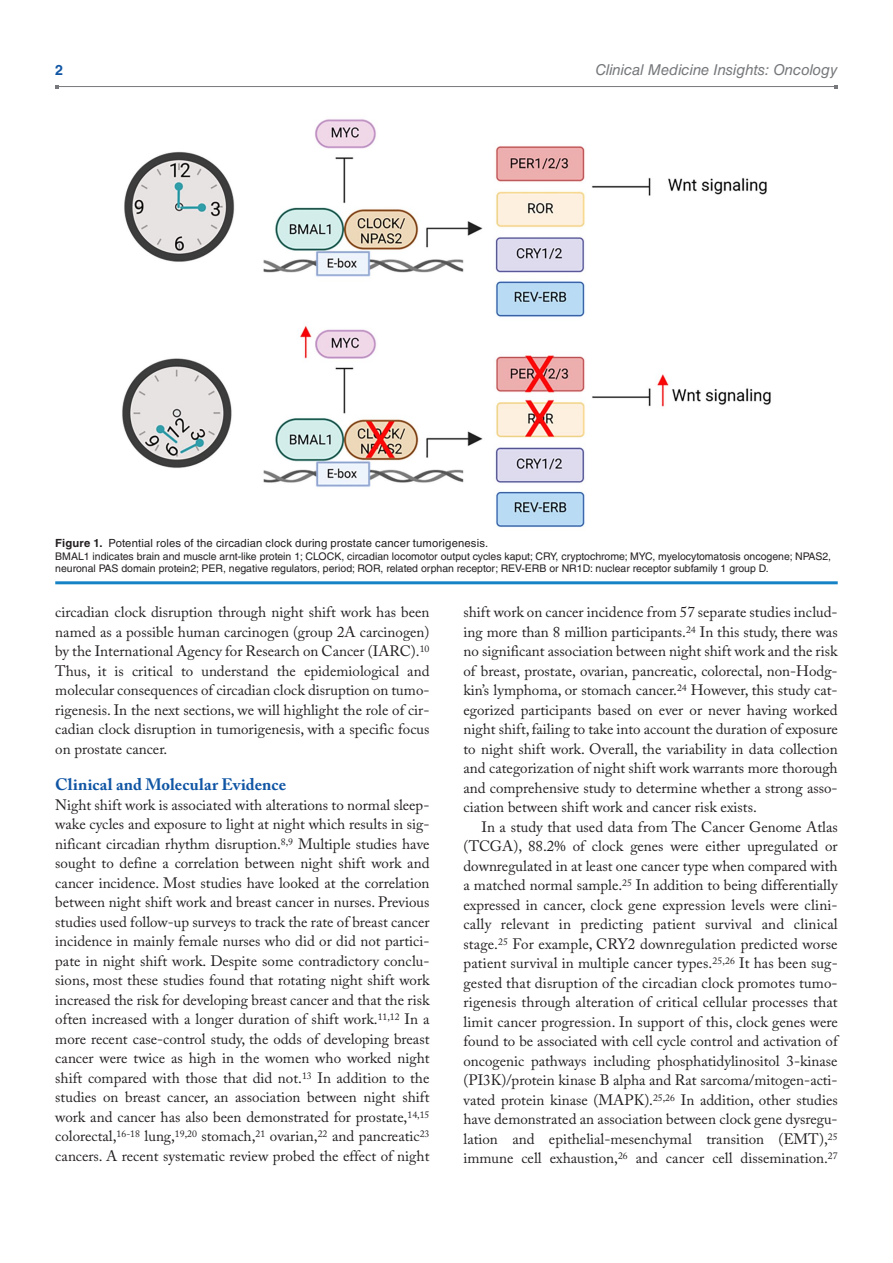
<style>
.page{position:relative;width:893px;height:1263px;background:#fff}
.page>*{position:absolute;margin:0;border:0;box-sizing:border-box;transform-origin:0 0}
.t1{font:700 16.5px "Adobe Caslon Pro";letter-spacing:.01em;color:#1055a4}
.t2{font:15px/19.5px "Adobe Caslon Pro";color:#231f20;text-align:justify}
.t3{font:italic 15px "Helvetica LT Std";letter-spacing:-.005em;color:#76787b}
.t4{font:700 14.25px "Helvetica LT Std";color:#1055a4}
.t5{font:11.25px "Helvetica LT Std";letter-spacing:.015em;color:#231f20}
.t6{font:10.5px/12.8px "Helvetica LT Std";color:#231f20}
.s1{font-weight:700}
</style>
<div class="page">
<hr style="left:57px;top:86px;width:779px;height:1px;background:#76787b">
<hr style="left:55px;top:581px;width:783px;height:3px;background:#1582c5">
<img style="left:122px;top:119px;width:649px;height:409px">
<p class="t4" style="left:55px;top:61px;width:9px">2</p>
<p class="t3" style="left:595px;top:61px;width:244px">Clinical Medicine Insights: Oncology</p>
<p class="t5" style="left:55px;top:536px;width:434px"><span class="s1">Figure 1.</span> Potential roles of the circadian clock during prostate cancer tumorigenesis.</p>
<p class="t6" style="left:55px;top:549px;width:777px">BMAL1 indicates brain and muscle arnt-like protein 1; CLOCK, circadian locomotor output cycles kaput; CRY, cryptochrome; MYC, myelocytomatosis oncogene; NPAS2, neuronal PAS domain protein2; PER, negative regulators, period; ROR, related orphan receptor; REV-ERB or NR1D: nuclear receptor subfamily 1 group D.</p>
<p class="t2" style="left:55px;top:602px;width:376px">circadian clock disruption through night shift work has been named as a possible human carcinogen (group 2A carcinogen) by the International Agency for Research on Cancer (IARC).<sup>10<br></sup>Thus, it is critical to understand the epidemiological and molecular consequences of circadian clock disruption on tumo&shy;rigenesis. In the next sections, we will highlight the role of cir&shy;cadian clock disruption in tumorigenesis, with a specific focus on prostate cancer.</p>
<p class="t1" style="left:55px;top:775px;width:232px">Clinical and Molecular Evidence</p>
<p class="t2" style="left:55px;top:795px;width:376px">Night shift work is associated with alterations to normal sleep&shy;wake cycles and exposure to light at night which results in sig&shy;nificant circadian rhythm disruption.<sup>8,9</sup> Multiple studies have sought to define a correlation between night shift work and cancer incidence. Most studies have looked at the correlation between night shift work and breast cancer in nurses. Previous studies used follow-up surveys to track the rate of breast cancer incidence in mainly female nurses who did or did not partici&shy;pate in night shift work. Despite some contradictory conclu&shy;sions, most these studies found that rotating night shift work increased the risk for developing breast cancer and that the risk often increased with a longer duration of shift work.<sup>11,12</sup> In a more recent case-control study, the odds of developing breast cancer were twice as high in the women who worked night shift compared with those that did not.<sup>13</sup> In addition to the studies on breast cancer, an association between night shift work and cancer has also been demonstrated for prostate,<sup>14,15 </sup>colorectal,<sup>16-18</sup> lung,<sup>19,20</sup> stomach,<sup>21</sup> ovarian,<sup>22</sup> and pancreatic<sup>23 </sup>cancers. A recent systematic review probed the effect of night</p>
<p class="t2" style="left:463px;top:602px;width:376px">shift work on cancer incidence from 57 separate studies includ&shy;ing more than 8 million participants.<sup>24</sup> In this study, there was no significant association between night shift work and the risk of breast, prostate, ovarian, pancreatic, colorectal, non-Hodg&shy;kin’s lymphoma, or stomach cancer.<sup>24</sup> However, this study cat&shy;egorized participants based on ever or never having worked night shift, failing to take into account the duration of exposure to night shift work. Overall, the variability in data collection and categorization of night shift work warrants more thorough and comprehensive study to determine whether a strong asso&shy;ciation between shift work and cancer risk exists.</p>
<p class="t2" style="left:463px;top:817px;width:376px;text-indent:18px">In a study that used data from The Cancer Genome Atlas (TCGA), 88.2% of clock genes were either upregulated or downregulated in at least one cancer type when compared with a matched normal sample.<sup>25</sup> In addition to being differentially expressed in cancer, clock gene expression levels were clini&shy;cally relevant in predicting patient survival and clinical stage.<sup>25</sup> For example, CRY2 downregulation predicted worse patient survival in multiple cancer types.<sup>25,26</sup> It has been sug&shy;gested that disruption of the circadian clock promotes tumo&shy;rigenesis through alteration of critical cellular processes that limit cancer progression. In support of this, clock genes were found to be associated with cell cycle control and activation of oncogenic pathways including phosphatidylinositol 3-kinase (PI3K)/protein kinase B alpha and Rat sarcoma/mitogen-acti&shy;vated protein kinase (MAPK).<sup>25,26</sup> In addition, other studies have demonstrated an association between clock gene dysregu&shy;lation and epithelial-mesenchymal transition (EMT),<sup>25 </sup>immune cell exhaustion,<sup>26</sup> and cancer cell dissemination.<sup>27</sup></p>
</div>
